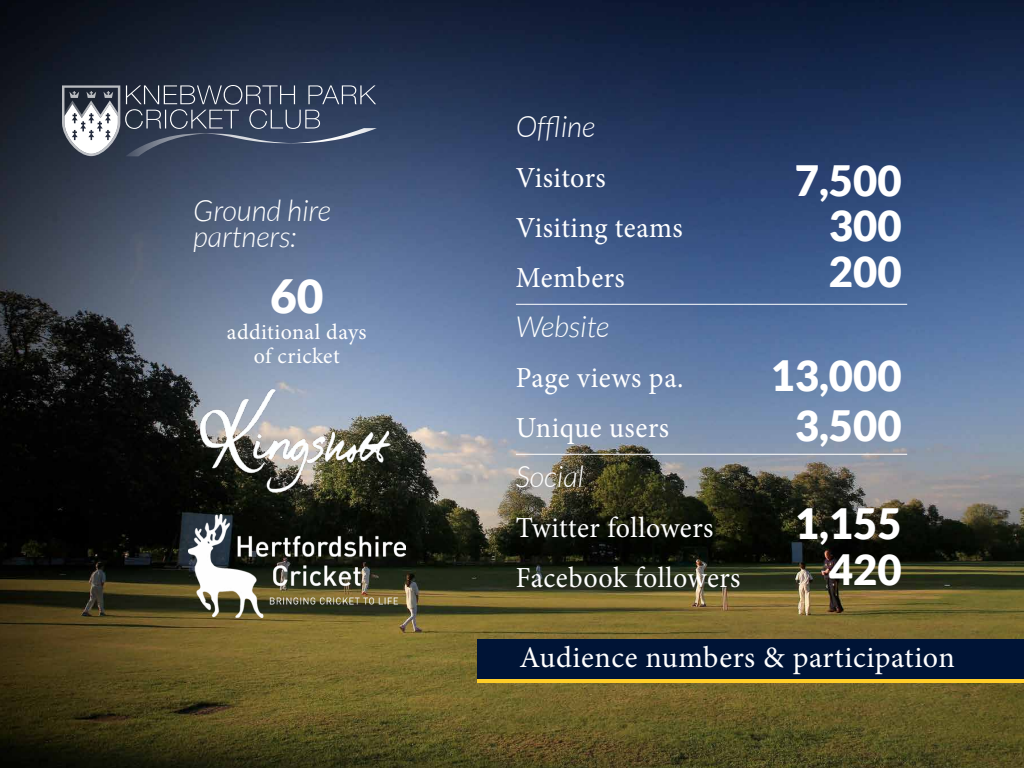
<style>
.page{position:relative;width:1024px;height:768px;background:#fff}
.page>*{position:absolute;margin:0;border:0;box-sizing:border-box;transform-origin:0 0}
.t1{font:900 46px "Lato";color:#fff}
.t2{font:900 41.9px/50.7px "Lato";color:#fff;text-align:center}
.t3{font:30px "Minion Pro";letter-spacing:.02em;color:#fff}
.t4{font:29.1px/50.1px "Minion Pro";letter-spacing:.015em;color:#fff;scale:.96 1}
.t5{font:italic 300 29.1px/26.1px "Lato";color:#fff}
.t6{font:22px/24px "Minion Pro";letter-spacing:.02em;color:#fff;text-align:center}
</style>
<div class="page">
<img style="left:0;top:0;width:1024px;height:768px">
<div style="left:478px;top:639px;width:546px;height:40px;background:#001436"></div>
<hr style="left:478px;top:679px;width:546px;height:4px;background:#ffcd27">
<svg style="left:62px;top:85px;width:315px;height:71px;background:#4f5a6e"></svg>
<img style="left:188px;top:515px;width:218px;height:102px">
<img style="left:193px;top:382px;width:204px;height:124px">
<hr style="left:516px;top:304px;width:391px;height:1px;background:#fff">
<hr style="left:516px;top:454px;width:391px;height:1px;background:#fff">
<p class="t5" style="left:193px;top:198px;width:139px">Ground hire partners:</p>
<h1 class="t1" style="left:270px;top:269px;width:55px">60</h1>
<p class="t6" style="left:227px;top:320px;width:141px">additional days of cricket</p>
<p class="t5" style="left:516px;top:115px;width:81px">Offline</p>
<p class="t4" style="left:516px;top:153px;width:175px">Visitors<br>Visiting teams<br>Members</p>
<p class="t5" style="left:516px;top:315px;width:95px">Website</p>
<p class="t4" style="left:516px;top:353px;width:176px">Page views pa.<br>Unique users</p>
<p class="t5" style="left:516px;top:465px;width:70px">Social</p>
<p class="t4" style="left:516px;top:503px;width:236px">Twitter followers<br>Facebook followers</p>
<h2 class="t2" style="left:795px;top:154px;width:108px">7,500</h2>
<h2 class="t2" style="left:829px;top:200px;width:74px">300</h2>
<h2 class="t2" style="left:829px;top:245px;width:74px">200</h2>
<h2 class="t2" style="left:771px;top:349px;width:133px">13,000<br>3,500</h2>
<h2 class="t2" style="left:795px;top:497px;width:108px">1,155</h2>
<h2 class="t2" style="left:829px;top:543px;width:74px">420</h2>
<p class="t3" style="left:519px;top:638px;width:437px">Audience numbers &amp; participation</p>
</div>
